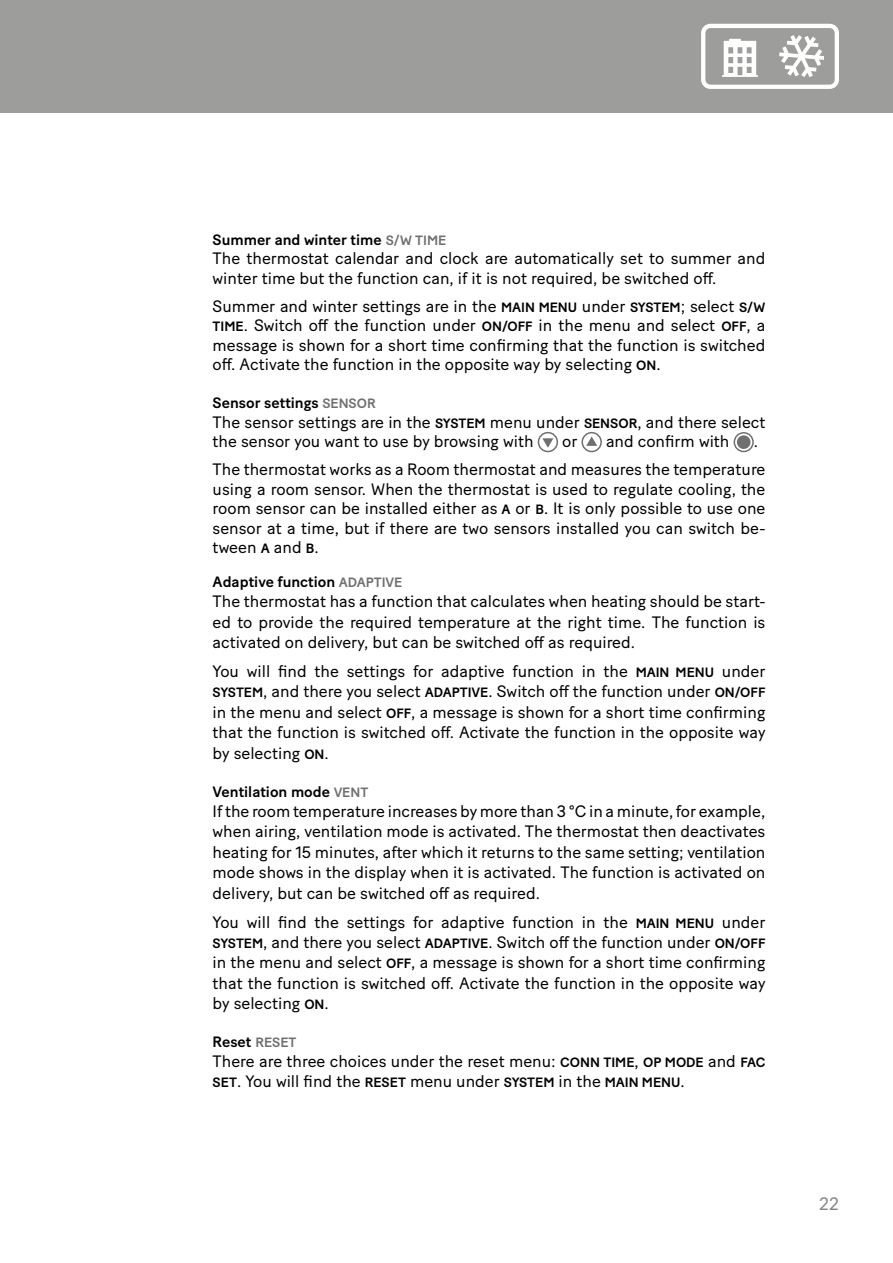
<style>
.page{position:relative;width:893px;height:1263px;background:#fff}
.page>*{position:absolute;margin:0;border:0;box-sizing:border-box;transform-origin:0 0}
.t1{font:18px "Baton Turbo";color:#878787}
.t2{font:16.5px/20.4px "Baton Turbo";color:#000;text-align:justify}
.t3{font:500 15px "Baton Turbo";color:#000}
.s1{font-size:13.5px;color:#706f6f}
.s2{font-weight:500;font-size:13.5px}
</style>
<div class="page">
<div style="left:0;top:0;width:893px;height:113px;background:#9d9d9c"></div>
<div style="left:538px;top:432px;width:20px;height:20px;border:2px solid #706f6f;border-radius:50%"></div>
<svg style="left:542px;top:438px;width:11px;height:10px"></svg>
<div style="left:581px;top:432px;width:21px;height:20px;border:2px solid #706f6f;border-radius:50%"></div>
<svg style="left:586px;top:436px;width:11px;height:10px"></svg>
<div style="left:734px;top:432px;width:20px;height:20px;border:2px solid #706f6f;border-radius:50%"></div>
<div style="left:737px;top:435px;width:13px;height:14px;background:#706f6f;border-radius:50%"></div>
<div style="left:701px;top:24px;width:138px;height:65px;border:4px solid #fff;border-radius:7px"></div>
<svg style="left:779px;top:35px;width:45px;height:42px"></svg>
<svg style="left:722px;top:39px;width:36px;height:38px"></svg>
<p class="t3" style="left:213px;top:228px;width:235px">Summer and winter time <span class="s1">S/W TIME</span></p>
<p class="t2" style="left:213px;top:247px;width:554px;line-height:19.5px">The thermostat calendar and clock are automatically set to summer and winter time but the function can, if it is not required, be switched off.</p>
<p class="t2" style="left:213px;top:295px;width:554px;line-height:19.5px">Summer and winter settings are in the <span class="s2">MAIN MENU</span> under <span class="s2">SYSTEM</span>; select <span class="s2">S/W TIME</span>. Switch off the function under <span class="s2">ON/OFF</span> in the menu and select <span class="s2">OFF</span>, a message is shown for a short time confirming that the function is switched off. Activate the function in the opposite way by selecting <span class="s2">ON</span>.</p>
<p class="t3" style="left:213px;top:391px;width:165px">Sensor settings <span class="s1">SENSOR</span></p>
<p class="t2" style="left:213px;top:411px;width:554px;line-height:19.5px">The sensor settings are in the <span class="s2">SYSTEM</span> menu under <span class="s2">SENSOR</span>, and there select the sensor you want to use by browsing with</p>
<p class="t2" style="left:562px;top:430px;width:17px">or</p>
<p class="t2" style="left:606px;top:430px;width:125px">and confirm with</p>
<p class="t2" style="left:213px;top:426px;width:554px;line-height:28px;text-indent:541px">.<br>The thermostat works as a Room thermostat and measures the temperature</p>
<p class="t2" style="left:213px;top:478px;width:554px;line-height:19.5px">using a room sensor. When the thermostat is used to regulate cooling, the room sensor can be installed either as <span class="s2">A</span> or <span class="s2">B</span>. It is only possible to use one sensor at a time, but if there are two sensors installed you can switch be&shy;tween <span class="s2">A</span> and <span class="s2">B</span>.</p>
<p class="t3" style="left:213px;top:570px;width:191px">Adaptive function <span class="s1">ADAPTIVE</span></p>
<p class="t2" style="left:213px;top:590px;width:554px">The thermostat has a function that calculates when heating should be start&shy;ed to provide the required temperature at the right time. The function is activated on delivery, but can be switched off as required.</p>
<p class="t2" style="left:213px;top:659px;width:554px">You will find the settings for adaptive function in the <span class="s2">MAIN MENU</span> under <span class="s2">SYSTEM</span>, and there you select <span class="s2">ADAPTIVE</span>. Switch off the function under <span class="s2">ON/OFF </span>in the menu and select <span class="s2">OFF</span>, a message is shown for a short time confirming that the function is switched off. Activate the function in the opposite way by selecting <span class="s2">ON</span>.</p>
<p class="t3" style="left:213px;top:780px;width:157px">Ventilation mode <span class="s1">VENT</span></p>
<p class="t2" style="left:213px;top:799px;width:554px">If the room temperature increases by more than 3 °C in a minute, for example, when airing, ventilation mode is activated. The thermostat then deactivates heating for 15 minutes, after which it returns to the same setting; ventilation mode shows in the display when it is activated. The function is activated on delivery, but can be switched off as required.</p>
<p class="t2" style="left:213px;top:910px;width:554px">You will find the settings for adaptive function in the <span class="s2">MAIN MENU</span> under <span class="s2">SYSTEM</span>, and there you select <span class="s2">ADAPTIVE</span>. Switch off the function under <span class="s2">ON/OFF </span>in the menu and select <span class="s2">OFF</span>, a message is shown for a short time confirming that the function is switched off. Activate the function in the opposite way by selecting <span class="s2">ON</span>.</p>
<p class="t3" style="left:213px;top:1030px;width:85px">Reset <span class="s1">RESET</span></p>
<p class="t2" style="left:213px;top:1049px;width:554px">There are three choices under the reset menu: <span class="s2">CONN TIME</span>, <span class="s2">OP MODE</span> and <span class="s2">FAC<br>SET</span>. You will find the <span class="s2">RESET</span> menu under <span class="s2">SYSTEM</span> in the <span class="s2">MAIN MENU</span>.</p>
<p class="t1" style="left:819px;top:1189px;width:21px">22</p>
</div>
